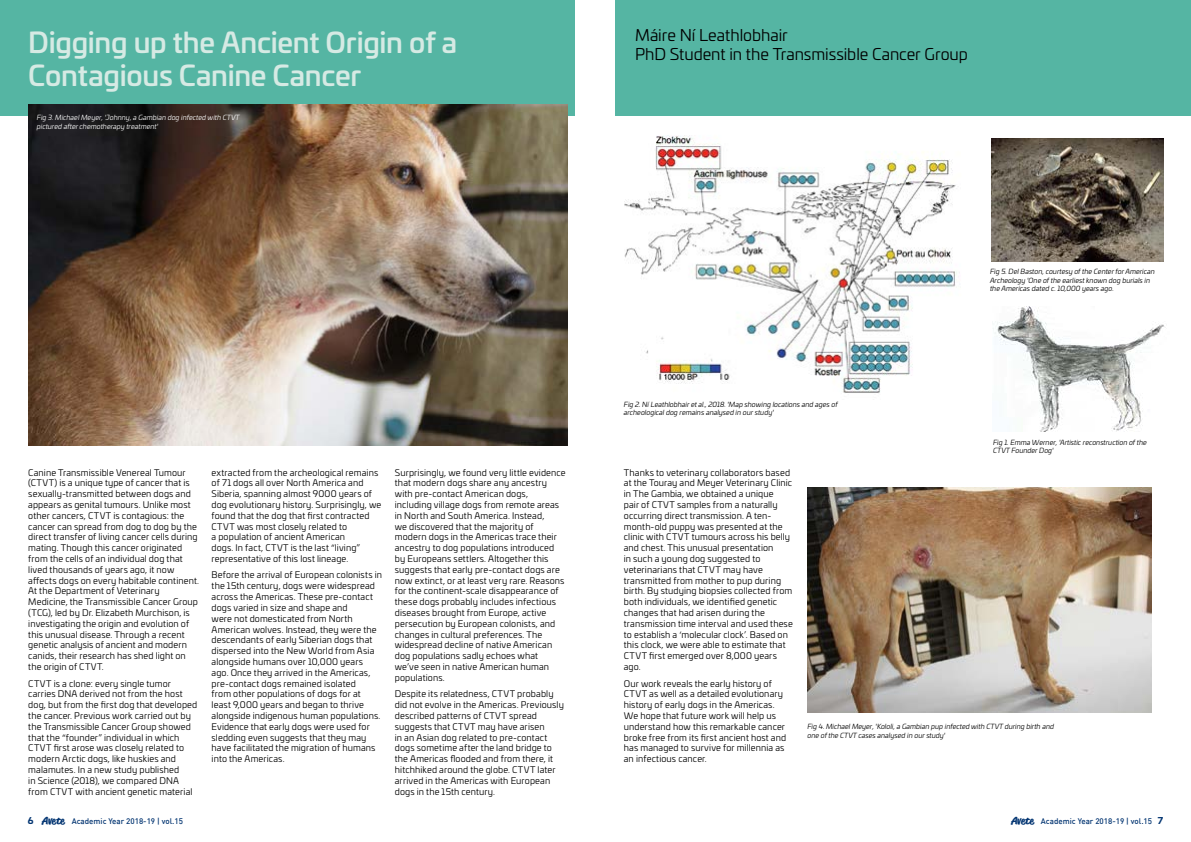
<style>
.page{position:relative;width:1191px;height:842px;background:#fff}
.page>*{position:absolute;margin:0;border:0;box-sizing:border-box;transform-origin:0 0}
.t1{font:500 28px "Univia Pro";letter-spacing:-.01em;color:#d6eae4}
.t2{font:16px "Univia Pro";letter-spacing:-.005em;color:#000}
.t3{font:9px/10.8px "Univia Pro";letter-spacing:.01em;color:#000}
.t4{font:500 8px "DIN";color:#033572}
.t5{font:italic 7px/8.4px "Univia Pro";color:#000}
.t6{font:italic 7px/8.4px "Univia Pro";color:#fff}
.s1{font-family:"Univia Pro";font-weight:700;font-size:9px}
.s2{font-family:"Reklame Script";font-weight:700;font-size:10px}
</style>
<div class="page">
<img style="left:624px;top:135px;width:336px;height:258px">
<div style="left:615px;top:0;width:576px;height:115px;background:#55b5a3"></div>
<div style="left:0;top:0;width:574px;height:115px;background:#55b5a3"></div>
<img style="left:993px;top:306px;width:173px;height:126px">
<img style="left:28px;top:105px;width:539px;height:340px">
<img style="left:807px;top:488px;width:344px;height:224px">
<img style="left:991px;top:138px;width:172px;height:123px">
<h1 class="t1" style="left:28px;top:21px;width:430px">Digging up the Ancient Origin of a</h1>
<h1 class="t1" style="left:28px;top:54px;width:334px">Contagious Canine Cancer</h1>
<p class="t6" style="left:37px;top:113px;width:204px">Fig 3. Michael Meyer, 'Johnny, a Gambian dog infected with CTVT pictured after chemotherapy treatment'</p>
<p class="t3" style="left:28px;top:466px;width:172px">Canine Transmissible Venereal Tumour (CTVT) is a unique type of cancer that is sexually-transmitted between dogs and appears as genital tumours. Unlike most other cancers, CTVT is contagious: the cancer can spread from dog to dog by the direct transfer of living cancer cells during mating. Though this cancer originated from the cells of an individual dog that lived thousands of years ago, it now affects dogs on every habitable continent.<br>At the Department of Veterinary Medicine, the Transmissible Cancer Group (TCG), led by Dr. Elizabeth Murchison, is investigating the origin and evolution of this unusual disease. Through a recent genetic analysis of ancient and modern canids, their research has shed light on the origin of CTVT.</p>
<p class="t3" style="left:28px;top:677px;width:171px">CTVT is a clone: every single tumor carries DNA derived not from the host dog, but from the first dog that developed the cancer. Previous work carried out by the Transmissible Cancer Group showed that the “founder” individual in which CTVT first arose was closely related to modern Arctic dogs, like huskies and malamutes. In a new study published<br>in Science (2018), we compared DNA from CTVT with ancient genetic material</p>
<p class="t3" style="left:212px;top:466px;width:171px">extracted from the archeological remains of 71 dogs all over North America and Siberia, spanning almost 9000 years of dog evolutionary history. Surprisingly, we found that the dog that first contracted CTVT was most closely related to<br>a population of ancient American<br>dogs. In fact, CTVT is the last “living” representative of this lost lineage.</p>
<p class="t3" style="left:212px;top:569px;width:172px">Before the arrival of European colonists in the 15th century, dogs were widespread across the Americas. These pre-contact dogs varied in size and shape and<br>were not domesticated from North American wolves. Instead, they were the descendants of early Siberian dogs that dispersed into the New World from Asia alongside humans over 10,000 years ago. Once they arrived in the Americas, pre-contact dogs remained isolated<br>from other populations of dogs for at least 9,000 years and began to thrive alongside indigenous human populations.<br>Evidence that early dogs were used for sledding even suggests that they may have facilitated the migration of humans into the Americas.</p>
<p class="t3" style="left:395px;top:466px;width:172px">Surprisingly, we found very little evidence that modern dogs share any ancestry with pre-contact American dogs, including village dogs from remote areas in North and South America. Instead,<br>we discovered that the majority of modern dogs in the Americas trace their ancestry to dog populations introduced by Europeans settlers. Altogether this suggests that early pre-contact dogs are now extinct, or at least very rare. Reasons for the continent-scale disappearance of these dogs probably includes infectious diseases brought from Europe, active persecution by European colonists, and changes in cultural preferences. The widespread decline of native American dog populations sadly echoes what<br>we’ve seen in native American human populations.</p>
<p class="t3" style="left:395px;top:688px;width:171px">Despite its relatedness, CTVT probably did not evolve in the Americas. Previously described patterns of CTVT spread suggests that CTVT may have arisen<br>in an Asian dog related to pre-contact dogs sometime after the land bridge to the Americas flooded and from there, it hitchhiked around the globe. CTVT later arrived in the Americas with European dogs in the 15th century.</p>
<h2 class="t2" style="left:635px;top:24px;width:154px">Máire Ní Leathlobhair</h2>
<h2 class="t2" style="left:635px;top:43px;width:334px">PhD Student in the Transmissible Cancer Group</h2>
<p class="t5" style="left:624px;top:400px;width:215px">Fig 2. Ní Leathlobhair et al., 2018. 'Map showing locations and ages of archeological dog remains analysed in our study'</p>
<p class="t5" style="left:990px;top:267px;width:166px">Fig 5. Del Baston, courtesy of the Center for American<br>Archeology 'One of the earliest known dog burials in the Americas dated c. 10,000 years ago.</p>
<p class="t5" style="left:993px;top:438px;width:155px">Fig 1. Emma Werner, 'Artistic reconstruction of the<br>CTVT Founder Dog'</p>
<p class="t3" style="left:624px;top:466px;width:170px">Thanks to veterinary collaborators based at the Touray and Meyer Veterinary Clinic in The Gambia, we obtained a unique<br>pair of CTVT samples from a naturally occurring direct transmission. A ten&shy;month-old puppy was presented at the clinic with CTVT tumours across his belly and chest. This unusual presentation<br>in such a young dog suggested to veterinarians that CTVT may have transmitted from mother to pup during birth. By studying biopsies collected from both individuals, we identified genetic changes that had arisen during the transmission time interval and used these to establish a ‘molecular clock’. Based on this clock, we were able to estimate that CTVT first emerged over 8,000 years ago.</p>
<p class="t3" style="left:624px;top:677px;width:164px">Our work reveals the early history of CTVT as well as a detailed evolutionary history of early dogs in the Americas.<br>We hope that future work will help us understand how this remarkable cancer broke free from its first ancient host and has managed to survive for millennia as an infectious cancer.</p>
<p class="t5" style="left:807px;top:722px;width:248px">Fig 4. Michael Meyer, 'Kololi, a Gambian pup infected with CTVT during birth and one of the CTVT cases analysed in our study'</p>
<p class="t4" style="left:28px;top:816px;width:157px"><span class="s1">6</span> <span class="s2">Avete</span> Academic Year 2018-19 | vol.15</p>
<p class="t4" style="left:1011px;top:816px;width:153px"><span class="s2">Avete</span> Academic Year 2018-19 | vol.15 <span class="s1">7</span></p>
</div>
